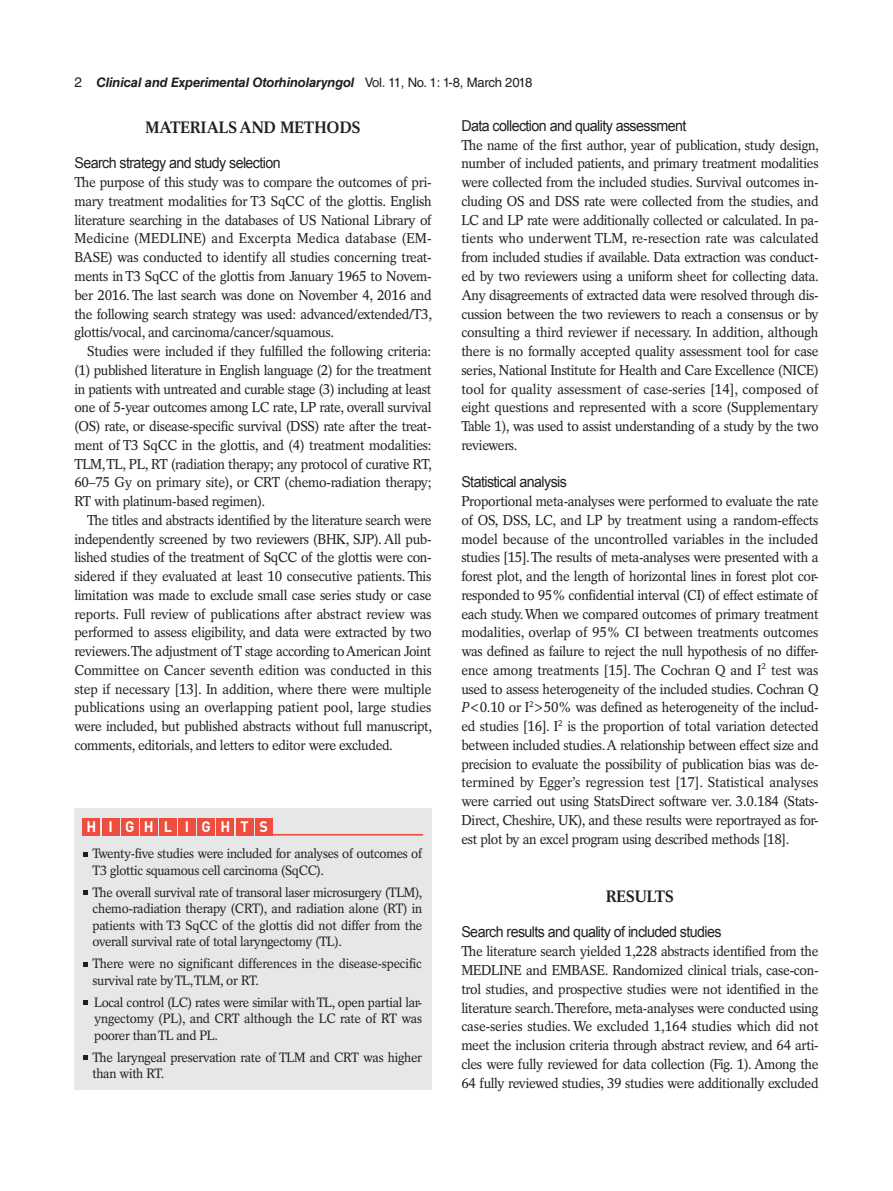
<style>
.page{position:relative;width:893px;height:1191px;background:#fff}
.page>*{position:absolute;margin:0;border:0;box-sizing:border-box;transform-origin:0 0}
.본문_대제목{font:700 16.5px "Rotation LT Std";color:#231f20;scale:.95 1}
.본문_중제목{font:15px "Arial";letter-spacing:-.04em;color:#231f20;scale:.95 1}
.t1{font:700 15px "DIN Pro";color:#fff;scale:.96 1}
.본문_0{font:14.25px/18.8px "Rotation LT Std";letter-spacing:-.025em;color:#231f20;text-align:justify;scale:.95 1}
.본문{font:14.25px/18.8px "Rotation LT Std";letter-spacing:-.025em;color:#231f20;text-align:justify;scale:.95 1}
.하이라이트{font:13.5px/16.2px "Rotation LT Std";letter-spacing:-.025em;color:#231f20;scale:.95 1}
.t2{font:italic 700 13.05px "Helvetica LT Std";letter-spacing:-.015em;color:#231f20}
.s1{font-weight:400;font-style:normal;font-size:13.8px}
.s2{font-weight:400;font-style:normal}
.s3{font-style:italic}
.s4{font-family:"Dotum"}
</style>
<div class="page">
<div style="left:74px;top:837px;width:358px;height:253px;background:#e6e7e9"></div>
<svg style="left:84px;top:852px;width:4px;height:4px"></svg>
<svg style="left:84px;top:891px;width:4px;height:4px"></svg>
<svg style="left:84px;top:962px;width:4px;height:4px"></svg>
<svg style="left:84px;top:1000px;width:4px;height:5px"></svg>
<svg style="left:84px;top:1055px;width:4px;height:5px"></svg>
<div style="left:74px;top:808px;width:358px;height:29px;background:#e6e7e9"></div>
<div style="left:83px;top:818px;width:17px;height:17px;background:#ef4d3d"></div>
<div style="left:159px;top:818px;width:17px;height:17px;background:#ef4d3d"></div>
<div style="left:102px;top:818px;width:17px;height:17px;background:#ef4d3d"></div>
<div style="left:179px;top:818px;width:17px;height:17px;background:#ef4d3d"></div>
<div style="left:121px;top:818px;width:17px;height:17px;background:#ef4d3d"></div>
<div style="left:198px;top:818px;width:17px;height:17px;background:#ef4d3d"></div>
<div style="left:140px;top:818px;width:17px;height:17px;background:#ef4d3d"></div>
<div style="left:217px;top:818px;width:17px;height:17px;background:#ef4d3d"></div>
<div style="left:236px;top:818px;width:17px;height:17px;background:#ef4d3d"></div>
<div style="left:255px;top:818px;width:17px;height:17px;background:#ef4d3d"></div>
<hr style="left:272px;top:834px;width:151px;height:1px;background:#ef4d3d">
<p class="t2" style="left:74px;top:74px;width:459px"><span class="s1">2</span> Clinical and Experimental Otorhinolaryngol <span class="s2">Vol. 11, No. 1: 1-8, March 2018</span></p>
<p class="본문_대제목" style="left:145px;top:117px;width:228px">MATERIALS AND METHODS</p>
<p class="본문_중제목" style="left:74px;top:153px;width:219px">Search strategy and study selection</p>
<p class="본문_0" style="left:74px;top:173px;width:378px">The purpose of this study was to compare the outcomes of pri&shy;mary treatment modalities for T3 SqCC of the glottis. English literature searching in the databases of US National Library of Medicine (MEDLINE) and Excerpta Medica database (EM-BASE) was conducted to identify all studies concerning treat&shy;ments in T3 SqCC of the glottis from January 1965 to Novem&shy;ber 2016. The last search was done on November 4, 2016 and the following search strategy was used: advanced/extended/T3, glottis/vocal, and carcinoma/cancer/squamous.</p>
<p class="본문" style="left:74px;top:342px;width:378px;text-indent:13px">Studies were included if they fulfilled the following criteria: (1) published literature in English language (2) for the treatment in patients with untreated and curable stage (3) including at least one of 5-year outcomes among LC rate, LP rate, overall survival (OS) rate, or disease-specific survival (DSS) rate after the treat&shy;ment of T3 SqCC in the glottis, and (4) treatment modalities:<br>TLM, TL, PL, RT (radiation therapy; any protocol of curative RT, 60–75 Gy on primary site), or CRT (chemo-radiation therapy; RT with platinum-based regimen).</p>
<p class="본문" style="left:74px;top:510px;width:378px;text-indent:13px">The titles and abstracts identified by the literature search were independently screened by two reviewers (BHK, SJP). All pub&shy;lished studies of the treatment of SqCC of the glottis were con&shy;sidered if they evaluated at least 10 consecutive patients. This limitation was made to exclude small case series study or case reports. Full review of publications after abstract review was performed to assess eligibility, and data were extracted by two reviewers. The adjustment of T stage according to American Joint Committee on Cancer seventh edition was conducted in this step if necessary [13]. In addition, where there were multiple publications using an overlapping patient pool, large studies were included, but published abstracts without full manuscript, comments, editorials, and letters to editor were excluded.</p>
<p class="본문_중제목" style="left:461px;top:116px;width:239px">Data collection and quality assessment</p>
<p class="본문_0" style="left:461px;top:135px;width:378px">The name of the first author, year of publication, study design, number of included patients, and primary treatment modalities were collected from the included studies. Survival outcomes in&shy;cluding OS and DSS rate were collected from the studies, and LC and LP rate were additionally collected or calculated. In pa&shy;tients who underwent TLM, re-resection rate was calculated from included studies if available. Data extraction was conduct&shy;ed by two reviewers using a uniform sheet for collecting data.<br>Any disagreements of extracted data were resolved through dis&shy;cussion between the two reviewers to reach a consensus or by consulting a third reviewer if necessary. In addition, although there is no formally accepted quality assessment tool for case series, National Institute for Health and Care Excellence (NICE) tool for quality assessment of case-series [14], composed of eight questions and represented with a score (Supplementary Table 1), was used to assist understanding of a study by the two reviewers.</p>
<p class="본문_중제목" style="left:461px;top:472px;width:113px">Statistical analysis</p>
<p class="본문_0" style="left:461px;top:492px;width:378px">Proportional meta-analyses were performed to evaluate the rate of OS, DSS, LC, and LP by treatment using a random-effects model because of the uncontrolled variables in the included studies [15]. The results of meta-analyses were presented with a forest plot, and the length of horizontal lines in forest plot cor&shy;responded to 95% confidential interval (CI) of effect estimate of each study. When we compared outcomes of primary treatment modalities, overlap of 95% CI between treatments outcomes was defined as failure to reject the null hypothesis of no differ&shy;ence among treatments [15]. The Cochran Q and I<sup>2</sup> test was used to assess heterogeneity of the included studies. Cochran Q <span class="s3">P</span><span class="s4">&lt;</span>0.10 or I<sup>2</sup><span class="s4">&gt;</span>50% was defined as heterogeneity of the includ&shy;ed studies [16]. I<sup>2</sup> is the proportion of total variation detected between included studies. A relationship between effect size and precision to evaluate the possibility of publication bias was de&shy;termined by Egger’s regression test [17]. Statistical analyses were carried out using StatsDirect software ver. 3.0.184 (Stats-Direct, Cheshire, UK), and these results were reportrayed as for&shy;est plot by an excel program using described methods [18].</p>
<p class="t1" style="left:86px;top:817px;width:12px">H</p>
<p class="t1" style="left:108px;top:817px;width:6px">I</p>
<p class="t1" style="left:125px;top:817px;width:11px">G</p>
<p class="t1" style="left:144px;top:817px;width:12px">H</p>
<p class="t1" style="left:164px;top:817px;width:10px">L</p>
<p class="t1" style="left:185px;top:817px;width:6px">I</p>
<p class="t1" style="left:202px;top:817px;width:11px">G</p>
<p class="t1" style="left:220px;top:817px;width:12px">H</p>
<p class="t1" style="left:240px;top:817px;width:10px">T</p>
<p class="t1" style="left:259px;top:817px;width:10px">S</p>
<p class="하이라이트" style="left:93px;top:845px;width:349px">Twenty-five studies were included for analyses of outcomes of<br>T3 glottic squamous cell carcinoma (SqCC).</p>
<p class="하이라이트" style="left:93px;top:884px;width:349px;text-align:justify">The overall survival rate of transoral laser microsurgery (TLM), chemo-radiation therapy (CRT), and radiation alone (RT) in patients with T3 SqCC of the glottis did not differ from the overall survival rate of total laryngectomy (TL).</p>
<p class="하이라이트" style="left:93px;top:955px;width:348px">There were no significant differences in the disease-specific survival rate by TL, TLM, or RT.</p>
<p class="하이라이트" style="left:94px;top:994px;width:347px;text-align:justify">Local control (LC) rates were similar with TL, open partial lar&shy;yngectomy (PL), and CRT although the LC rate of RT was poorer than TL and PL.</p>
<p class="하이라이트" style="left:93px;top:1049px;width:348px">The laryngeal preservation rate of TLM and CRT was higher than with RT.</p>
<p class="본문_대제목" style="left:606px;top:886px;width:73px">RESULTS</p>
<p class="본문_중제목" style="left:461px;top:922px;width:275px">Search results and quality of included studies</p>
<p class="본문_0" style="left:461px;top:942px;width:378px">The literature search yielded 1,228 abstracts identified from the MEDLINE and EMBASE. Randomized clinical trials, case-con&shy;trol studies, and prospective studies were not identified in the literature search. Therefore, meta-analyses were conducted using case-series studies. We excluded 1,164 studies which did not meet the inclusion criteria through abstract review, and 64 arti&shy;cles were fully reviewed for data collection (Fig. 1). Among the 64 fully reviewed studies, 39 studies were additionally excluded</p>
</div>
